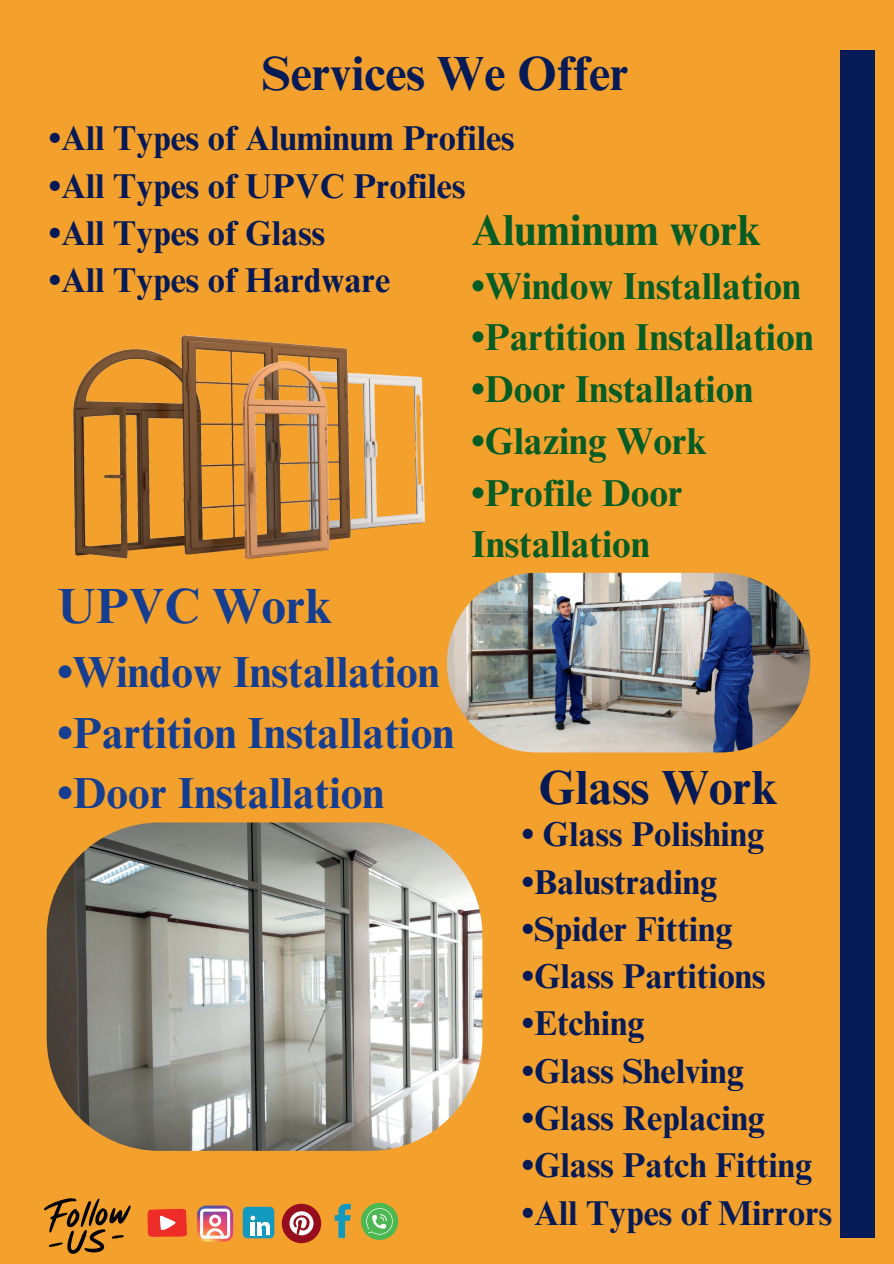
<style>
.page{position:relative;width:894px;height:1264px;background:#fff}
.page>*{position:absolute;margin:0;border:0;box-sizing:border-box;transform-origin:0 0}
.t1{font:700 49.5px "Times NRMT Pro";color:#153e90}
.t2{font:700 48px "Times NRMT Pro";color:#061b56}
.t3{font:700 43.5px "Times NRMT Pro";color:#153e90}
.t4{font:700 43.5px "Times NRMT Pro";color:#055c24}
.t5{font:700 37.5px/51.8px "Times NRMT Pro";color:#055c24}
.t6{font:700 34.5px "Times NRMT Pro";color:#061b56}
</style>
<div class="page">
<div style="left:0;top:0;width:893px;height:1263px;background:#f4a02c"></div>
<img style="left:447px;top:573px;width:363px;height:179px;border-radius:90px">
<svg style="left:147px;top:1208px;width:40px;height:29px"></svg>
<svg style="left:197px;top:1205px;width:36px;height:36px"></svg>
<svg style="left:197px;top:1206px;width:35px;height:35px"></svg>
<div style="left:243px;top:1206px;width:31px;height:32px;background:#1199c0;border-radius:5px"></div>
<svg style="left:250px;top:1215px;width:20px;height:20px"></svg>
<div style="left:282px;top:1203px;width:39px;height:40px;background:#960d1e;border-radius:50%"></div>
<svg style="left:289px;top:1211px;width:24px;height:24px"></svg>
<svg style="left:334px;top:1203px;width:16px;height:34px"></svg>
<svg style="left:361px;top:1202px;width:37px;height:37px"></svg>
<svg style="left:44px;top:1198px;width:87px;height:55px"></svg>
<img style="left:47px;top:822px;width:435px;height:328px;border-radius:113px">
<img style="left:73px;top:335px;width:352px;height:224px">
<div style="left:839px;top:50px;width:35px;height:1187px;background:#061b56"></div>
<h2 class="t2" style="left:262px;top:44px;width:368px">Services We Offer</h2>
<p class="t6" style="left:49px;top:117px;width:467px">•All Types of Aluminum Profiles</p>
<p class="t6" style="left:49px;top:165px;width:418px">•All Types of UPVC Profiles</p>
<p class="t6" style="left:49px;top:212px;width:277px">•All Types of Glass</p>
<p class="t6" style="left:49px;top:259px;width:342px">•All Types of Hardware</p>
<p class="t4" style="left:471px;top:203px;width:291px">Aluminum work</p>
<p class="t5" style="left:471px;top:261px;width:331px">•Window Installation</p>
<p class="t5" style="left:471px;top:312px;width:343px">•Partition Installation</p>
<p class="t5" style="left:471px;top:364px;width:283px">•Door Installation</p>
<p class="t5" style="left:471px;top:416px;width:237px">•Glazing Work</p>
<p class="t5" style="left:471px;top:468px;width:212px">•Profile Door<br>Installation</p>
<h1 class="t1" style="left:58px;top:575px;width:276px">UPVC Work</h1>
<p class="t3" style="left:58px;top:645px;width:383px">•Window Installation</p>
<p class="t3" style="left:58px;top:706px;width:398px">•Partition Installation</p>
<p class="t3" style="left:58px;top:766px;width:328px">•Door Installation</p>
<h2 class="t2" style="left:538px;top:757px;width:241px">Glass Work</h2>
<p class="t6" style="left:521px;top:813px;width:244px">• Glass Polishing</p>
<p class="t6" style="left:521px;top:860px;width:197px">•Balustrading</p>
<p class="t6" style="left:521px;top:907px;width:212px">•Spider Fitting</p>
<p class="t6" style="left:521px;top:955px;width:245px">•Glass Partitions</p>
<p class="t6" style="left:521px;top:1002px;width:124px">•Etching</p>
<p class="t6" style="left:521px;top:1049px;width:224px">•Glass Shelving</p>
<p class="t6" style="left:521px;top:1096px;width:245px">•Glass Replacing</p>
<p class="t6" style="left:521px;top:1144px;width:292px">•Glass Patch Fitting</p>
<p class="t6" style="left:521px;top:1191px;width:312px">•All Types of Mirrors</p>
</div>
